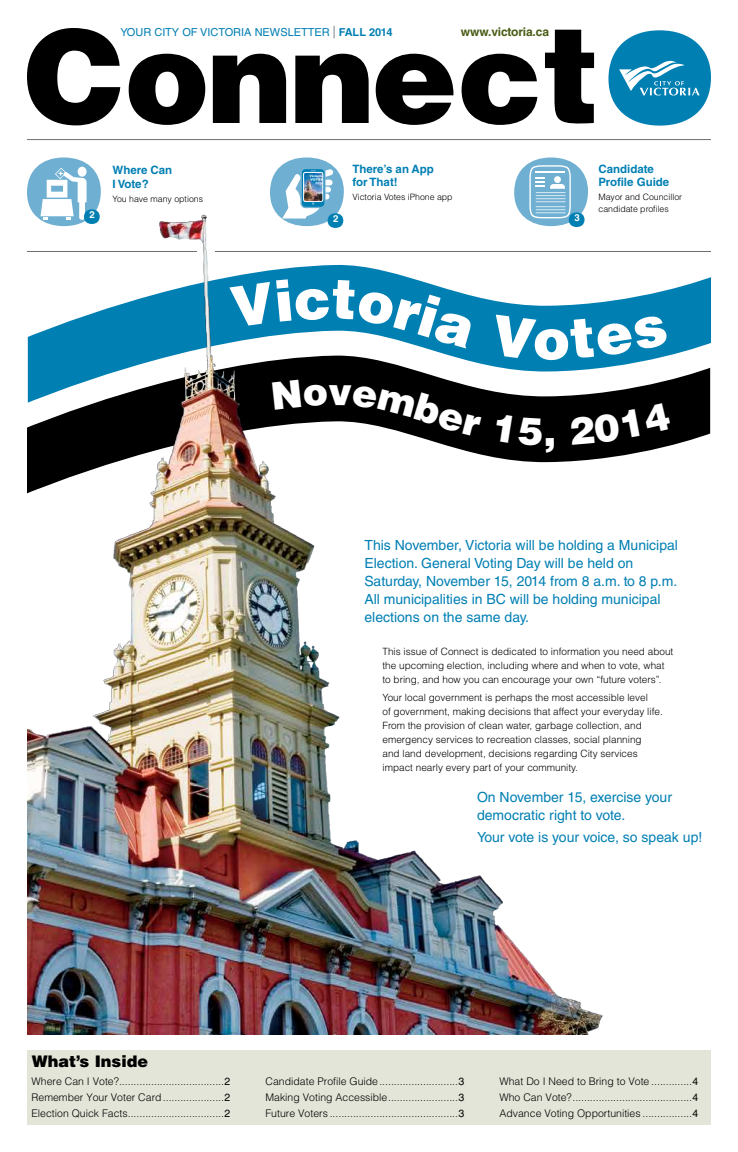
<style>
.page{position:relative;width:738px;height:1152px;background:#fff}
.page>*{position:absolute;margin:0;border:0;box-sizing:border-box;transform-origin:0 0}
.t1{font:900 16px "Helvetica LT Std";color:#000}
.t2{font:14px/18px "Helvetica LT Std";color:#007fb3}
.t3{font:700 12px "Helvetica LT Std";letter-spacing:-.01em;color:#495b14}
.t4{font:700 11.5px/13.5px "Helvetica LT Std";color:#007fb3}
.t5{font:11px "Helvetica LT Std";color:#007fb3}
.t6{font:300 10.5px/16px "Helvetica LT Std";color:#000;text-align:justify}
.t7{font:300 10px/14px "Helvetica LT Std";color:#000}
.t8{font:700 9.7px "Helvetica LT Std";color:#fff}
.t9{font:300 8.8px/11.8px "Helvetica LT Std";color:#000}
.s1{font-size:16.5px;color:#6d6e71}
.s2{font-weight:700}
.s3{font-weight:400}
</style>
<div class="page">
<svg style="left:626px;top:403px;width:84px;height:52px;fill:#000"></svg>
<svg style="left:626px;top:277px;width:85px;height:126px"></svg>
<img style="left:27px;top:198px;width:599px;height:837px">
<svg style="left:27px;top:641px;width:54px;height:90px"></svg>
<div style="left:514px;top:158px;width:74px;height:68px;background:#6eafd2;border-radius:50%"></div>
<div style="left:608px;top:30px;width:103px;height:96px;background:#007fb3;border-radius:50%"></div>
<svg style="left:619px;top:60px;width:81px;height:36px"></svg>
<div style="left:27px;top:158px;width:74px;height:68px;background:#6eafd2;border-radius:50%"></div>
<div style="left:270px;top:158px;width:74px;height:68px;background:#6eafd2;border-radius:50%"></div>
<hr style="left:27px;top:139px;width:684px;height:1px;background:#6d6e71">
<svg style="left:27px;top:28px;width:567px;height:97px"></svg>
<hr style="left:215px;top:251px;width:496px;height:1px;background:#6d6e71">
<div style="left:27px;top:1050px;width:684px;height:75px;background:#e3e5d8"></div>
<div style="left:78px;top:167px;width:9px;height:10px;background:#fff;border-radius:50%"></div>
<svg style="left:40px;top:168px;width:47px;height:52px"></svg>
<div style="left:328px;top:213px;width:15px;height:15px;background:#007fb3;border-radius:50%"></div>
<div style="left:84px;top:209px;width:16px;height:15px;background:#007fb3;border-radius:50%"></div>
<svg style="left:282px;top:169px;width:51px;height:50px"></svg>
<img style="left:305px;top:172px;width:18px;height:28px">
<div style="left:303px;top:172px;width:20px;height:30px;border:1px solid #fff;border-radius:2px"></div>
<hr style="left:27px;top:251px;width:170px;height:1px;background:#6d6e71">
<svg style="left:529px;top:165px;width:42px;height:53px"></svg>
<div style="left:569px;top:212px;width:16px;height:15px;background:#007fb3;border-radius:50%"></div>
<div style="left:18px;top:494px;width:19px;height:234px;background:#fff"></div>
<svg style="left:229px;top:279px;width:245px;height:70px"></svg>
<div style="left:491px;top:314px;width:177px;height:46px;background:#007fb3"></div>
<svg style="left:272px;top:379px;width:209px;height:58px;background:#272727"></svg>
<svg style="left:494px;top:414px;width:18px;height:29px"></svg>
<svg style="left:518px;top:418px;width:36px;height:34px"></svg>
<div style="left:570px;top:403px;width:101px;height:42px;background:#000"></div>
<p class="t5" style="left:121px;top:26px;width:274px">YOUR CITY OF VICTORIA NEWSLETTER <span class="s1">|</span> <span class="s2">FALL 2014</span></p>
<p class="t3" style="left:461px;top:24px;width:90px">www.victoria.ca</p>
<p class="t4" style="left:112px;top:163px;width:61px">Where Can<br>I Vote?</p>
<p class="t9" style="left:112px;top:193px;width:92px">You have many options</p>
<p class="t4" style="left:352px;top:162px;width:83px">There’s an App for That!</p>
<p class="t9" style="left:352px;top:191px;width:102px">Victoria Votes iPhone app</p>
<p class="t8" style="left:90px;top:209px;width:7px">2</p>
<p class="t8" style="left:574px;top:212px;width:7px">3</p>
<p class="t8" style="left:333px;top:213px;width:7px">2</p>
<p class="t4" style="left:598px;top:162px;width:72px">Candidate<br>Profile Guide</p>
<p class="t9" style="left:598px;top:191px;width:85px">Mayor and Councillor candidate profiles</p>
<h2 class="t2" style="left:364px;top:536px;width:315px">This November, Victoria will be holding a Municipal Election. General Voting Day will be held on Saturday, November 15, 2014 from 8 a.m. to 8 p.m.<br>All municipalities in BC will be holding municipal elections on the same day.</h2>
<p class="t7" style="left:382px;top:645px;width:292px">This issue of Connect is dedicated to information you need about the upcoming election, including where and when to vote, what to bring, and how you can encourage your own “future voters”.</p>
<p class="t7" style="left:382px;top:690px;width:282px">Your local government is perhaps the most accessible level<br>of government, making decisions that affect your everyday life.<br>From the provision of clean water, garbage collection, and emergency services to recreation classes, social planning<br>and land development, decisions regarding City services impact nearly every part of your community.</p>
<h1 class="t1" style="left:32px;top:1051px;width:118px">What’s Inside</h1>
<h2 class="t2" style="left:477px;top:788px;width:197px">On November 15, exercise your democratic right to vote.</h2>
<h2 class="t2" style="left:477px;top:828px;width:227px">Your vote is your voice, so speak up!</h2>
<p class="t6" style="left:32px;top:1073px;width:200px">Where Can I Vote?....................................<span class="s3">2<br></span>Remember Your Voter Card.....................<span class="s3">2<br></span>Election Quick Facts.................................<span class="s3">2</span></p>
<p class="t6" style="left:265px;top:1073px;width:200px">Candidate Profile Guide...........................<span class="s3">3<br></span>Making Voting Accessible........................<span class="s3">3<br></span>Future Voters ............................................<span class="s3">3</span></p>
<p class="t6" style="left:499px;top:1073px;width:200px">What Do I Need to Bring to Vote ..............<span class="s3">4<br></span>Who Can Vote?.........................................<span class="s3">4<br></span>Advance Voting Opportunities .................<span class="s3">4</span></p>
</div>
